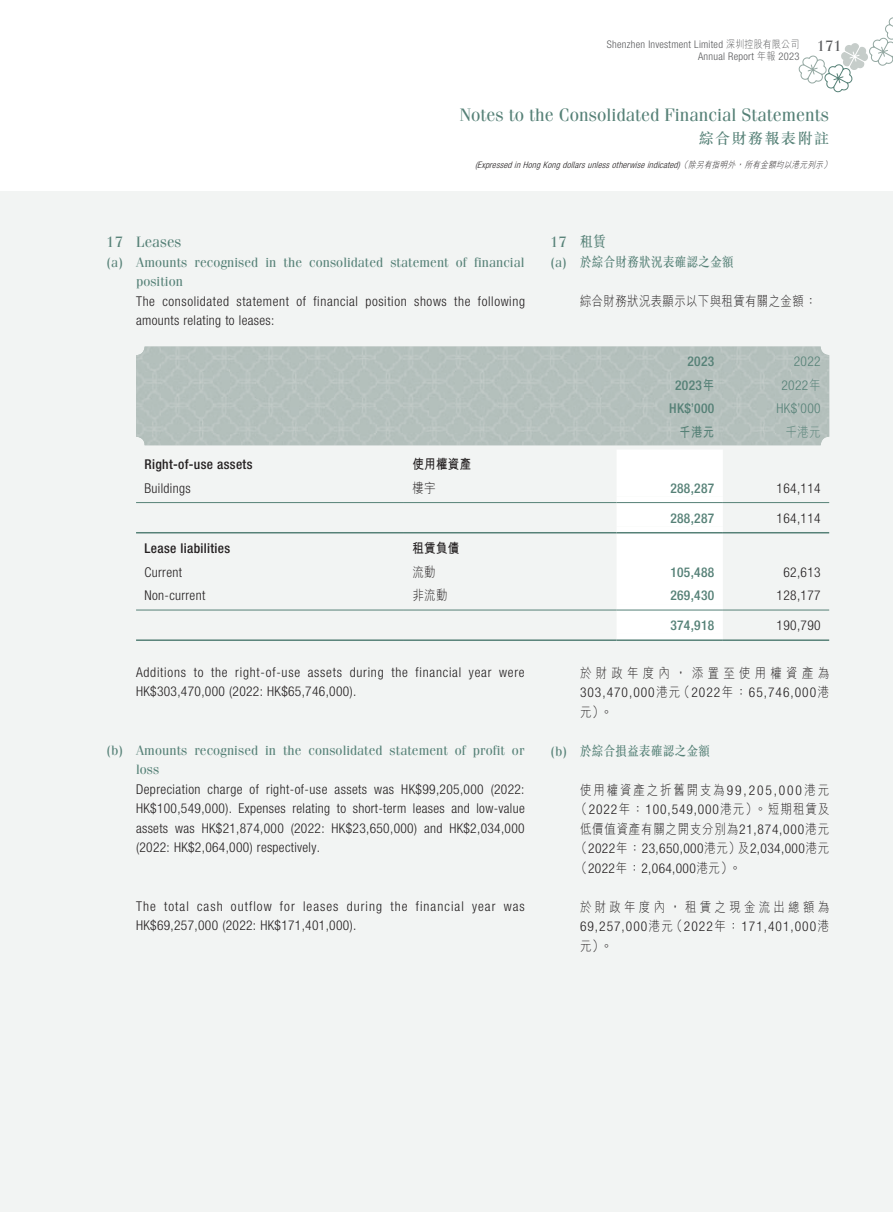
<style>
.page{position:relative;width:893px;height:1212px;background:#fff}
.page>*{position:absolute;margin:0;border:0;box-sizing:border-box;transform-origin:0 0}
.t1{font:18px "Fenice Std";color:#568177}
.t2{font:15px "Fenice Std";color:#568177}
.t3{font:500 15px "M Sung HK";letter-spacing:.1em;color:#568177}
.t4{font:15px "Fenice Std";color:#57585a}
.t5{font:300 condensed 13.5px/19.5px "Helvetica Neue LT Std";letter-spacing:.045em;color:#231f20}
.t6{font:300 condensed 13.5px/19.5px "Helvetica Neue LT Std";letter-spacing:.075em;color:#231f20}
.t7{font:13.5px/19.5px "Fenice Std";color:#568177}
.t8{font:500 condensed 13.5px "Helvetica Neue LT Std";letter-spacing:.025em;color:#568177}
.t9{font:300 13.5px "M Hei HK";letter-spacing:.16em;color:#231f20;scale:.85 1}
.t10{font:500 condensed 13.5px "Helvetica Neue LT Std";letter-spacing:.025em;color:#231f20}
.t11{font:500 13.5px "M Sung HK";letter-spacing:.035em;color:#568177;scale:.85 1}
.t12{font:300 condensed 13.5px "Helvetica Neue LT Std";letter-spacing:.065em;color:#231f20}
.t13{font:300 condensed 13.5px "Helvetica Neue LT Std";letter-spacing:.025em;color:#231f20}
.t14{font:300 13.5px "M Hei HK";letter-spacing:.065em;color:#231f20;scale:.85 1}
.t15{font:300 13.5px "M Hei HK";letter-spacing:.03em;color:#231f20;scale:.85 1}
.t16{font:300 13.5px "M Hei HK";letter-spacing:.285em;color:#231f20;scale:.85 1}
.t17{font:300 13.5px "M Hei HK";letter-spacing:.37em;color:#231f20;scale:.85 1}
.t18{font:300 condensed 13.5px "Helvetica Neue LT Std";letter-spacing:.025em;color:#568177}
.t19{font:700 13.5px "M Hei HK";letter-spacing:.03em;color:#231f20;scale:.85 1}
.t20{font:700 13.5px "M Hei HK";color:#568177;scale:.85 1}
.t21{font:300 13.5px "M Hei HK";color:#568177;scale:.85 1}
.t22{font:300 condensed 10.5px/12px "Helvetica Neue LT Std";letter-spacing:.025em;color:#57585a;text-align:right}
.t23{font:italic 300 condensed 9px "Helvetica Neue LT Std";color:#231f20}
.s1{font-family:"M Hei HK";font-stretch:normal}
.s2{font-family:"M Sung HK";font-weight:500}
.s3{font-family:"Fenice Std";font-weight:400}
.s4{font-family:"M Hei HK";font-weight:700;font-stretch:normal}
.s5{font-family:"Helvetica Neue LT Std";font-stretch:condensed}
</style>
<div class="page">
<div style="left:0;top:191px;width:893px;height:1021px;background:#f2f4f3"></div>
<svg style="left:798px;top:17px;width:95px;height:76px"></svg>
<div style="left:136px;top:347px;width:688px;height:98px;background:#b4c0bc"></div>
<div style="left:617px;top:450px;width:106px;height:189px;background:#fff"></div>
<hr style="left:136px;top:502px;width:268px;height:1px;background:#568177">
<hr style="left:404px;top:502px;width:213px;height:1px;background:#568177">
<hr style="left:617px;top:502px;width:106px;height:1px;background:#568177">
<hr style="left:723px;top:502px;width:106px;height:1px;background:#568177">
<hr style="left:136px;top:532px;width:268px;height:1px;background:#568177">
<hr style="left:404px;top:532px;width:213px;height:1px;background:#568177">
<hr style="left:617px;top:532px;width:106px;height:1px;background:#568177">
<hr style="left:723px;top:532px;width:106px;height:1px;background:#568177">
<hr style="left:136px;top:610px;width:268px;height:1px;background:#568177">
<hr style="left:404px;top:610px;width:213px;height:1px;background:#568177">
<hr style="left:617px;top:610px;width:106px;height:1px;background:#568177">
<hr style="left:723px;top:610px;width:106px;height:1px;background:#568177">
<hr style="left:136px;top:639px;width:268px;height:2px;background:#568177">
<hr style="left:404px;top:639px;width:213px;height:2px;background:#568177">
<hr style="left:617px;top:639px;width:106px;height:2px;background:#568177">
<hr style="left:723px;top:639px;width:106px;height:2px;background:#568177">
<p class="t22" style="left:607px;top:38px;width:194px">Shenzhen Investment Limited <span class="s1">深圳控股有限公司<br></span>Annual Report <span class="s1">年報</span> 2023</p>
<p class="t4" style="left:817px;top:37px;width:27px">171</p>
<h1 class="t1" style="left:459px;top:104px;width:371px">Notes to the Consolidated Financial Statements</h1>
<p class="t3" style="left:699px;top:128px;width:132px">綜合財務報表附註</p>
<p class="t23" style="left:475px;top:160px;width:361px">(ExpressedinHongKongdollarsunlessotherwiseindicated) <span class="s1">（除另有指明外，所有金額均以港元列示）</span></p>
<p class="t2" style="left:106px;top:233px;width:77px">17 Leases</p>
<p class="t7" style="left:136px;top:252px;width:390px;text-indent:-30px">(a) Amounts recognised in the consolidated statement of financial position</p>
<p class="t5" style="left:136px;top:291px;width:390px">The consolidated statement of financial position shows the following amounts relating to leases:</p>
<p class="t2" style="left:550px;top:233px;width:57px">17 <span class="s2">租賃</span></p>
<p class="t11" style="left:550px;top:252px;width:217px"><span class="s3">(a)</span> 於綜合財務狀況表確認之金額</p>
<p class="t15" style="left:580px;top:294px;width:281px">綜合財務狀況表顯示以下與租賃有關之金額：</p>
<p class="t8" style="left:687px;top:354px;width:28px">2023</p>
<p class="t18" style="left:794px;top:354px;width:28px">2022</p>
<p class="t8" style="left:675px;top:377px;width:41px">2023<span class="s4">年</span></p>
<p class="t18" style="left:781px;top:377px;width:41px">2022<span class="s1">年</span></p>
<p class="t8" style="left:669px;top:401px;width:47px">HK$’000</p>
<p class="t18" style="left:777px;top:401px;width:46px">HK$’000</p>
<p class="t20" style="left:679px;top:422px;width:43px">千港元</p>
<p class="t21" style="left:786px;top:425px;width:43px">千港元</p>
<p class="t10" style="left:145px;top:457px;width:109px">Right-of-use assets</p>
<p class="t19" style="left:412px;top:455px;width:71px">使用權資產</p>
<p class="t13" style="left:145px;top:480px;width:48px">Buildings</p>
<p class="t9" style="left:412px;top:481px;width:29px">樓宇</p>
<p class="t8" style="left:670px;top:480px;width:46px">288,287</p>
<p class="t5" style="left:777px;top:478px;width:46px">164,114</p>
<p class="t8" style="left:670px;top:510px;width:46px">288,287</p>
<p class="t5" style="left:777px;top:508px;width:46px">164,114</p>
<p class="t10" style="left:145px;top:540px;width:87px">Lease liabilities</p>
<p class="t19" style="left:412px;top:539px;width:57px">租賃負債</p>
<p class="t13" style="left:145px;top:564px;width:39px">Current</p>
<p class="t9" style="left:412px;top:565px;width:29px">流動</p>
<p class="t8" style="left:670px;top:564px;width:46px">105,488</p>
<p class="t5" style="left:783px;top:562px;width:39px">62,613</p>
<p class="t13" style="left:145px;top:588px;width:62px">Non-current</p>
<p class="t9" style="left:412px;top:588px;width:43px">非流動</p>
<p class="t8" style="left:670px;top:587px;width:46px">269,430</p>
<p class="t5" style="left:777px;top:586px;width:46px">128,177</p>
<p class="t8" style="left:670px;top:617px;width:46px">374,918</p>
<p class="t5" style="left:777px;top:616px;width:46px">190,790</p>
<p class="t5" style="left:136px;top:662px;width:390px">Additions to the right-of-use assets during the financial year were<br>HK$303,470,000 (2022: HK$65,746,000).</p>
<p class="t17" style="left:580px;top:666px;width:295px">於財政年度內，添置至使用權資產為</p>
<p class="t6" style="left:580px;top:683px;width:251px">303,470,000<span class="s1">港元（</span>2022<span class="s1">年：</span>65,746,000<span class="s1">港</span></p>
<p class="t9" style="left:580px;top:705px;width:41px">元）。</p>
<p class="t11" style="left:550px;top:741px;width:189px"><span class="s3">(b)</span> 於綜合損益表確認之金額</p>
<p class="t9" style="left:580px;top:783px;width:295px">使用權資產之折舊開支為<span class="s5">99,205,000</span>港元</p>
<p class="t12" style="left:574px;top:802px;width:256px"><span class="s1">（</span>2022<span class="s1">年：</span>100,549,000<span class="s1">港元）。短期租賃及</span></p>
<p class="t14" style="left:580px;top:822px;width:295px">低價值資產有關之開支分別為<span class="s5">21,874,000</span>港元</p>
<p class="t5" style="left:574px;top:839px;width:256px"><span class="s1">（</span>2022<span class="s1">年：</span>23,650,000<span class="s1">港元）及</span>2,034,000<span class="s1">港元（</span>2022<span class="s1">年：</span>2,064,000<span class="s1">港元）。</span></p>
<p class="t16" style="left:580px;top:900px;width:295px">於財政年度內，租賃之現金流出總額為</p>
<p class="t6" style="left:580px;top:917px;width:251px">69,257,000<span class="s1">港元（</span>2022<span class="s1">年：</span>171,401,000<span class="s1">港</span></p>
<p class="t9" style="left:580px;top:939px;width:41px">元）。</p>
<p class="t7" style="left:136px;top:740px;width:390px;text-indent:-30px">(b) Amounts recognised in the consolidated statement of profit or loss</p>
<p class="t5" style="left:136px;top:779px;width:390px;text-align:justify">Depreciation charge of right-of-use assets was HK$99,205,000 (2022:<br>HK$100,549,000). Expenses relating to short-term leases and low-value assets was HK$21,874,000 (2022: HK$23,650,000) and HK$2,034,000 (2022: HK$2,064,000) respectively.</p>
<p class="t6" style="left:136px;top:896px;width:390px">The total cash outflow for leases during the financial year was<br>HK$69,257,000 (2022: HK$171,401,000).</p>
</div>
